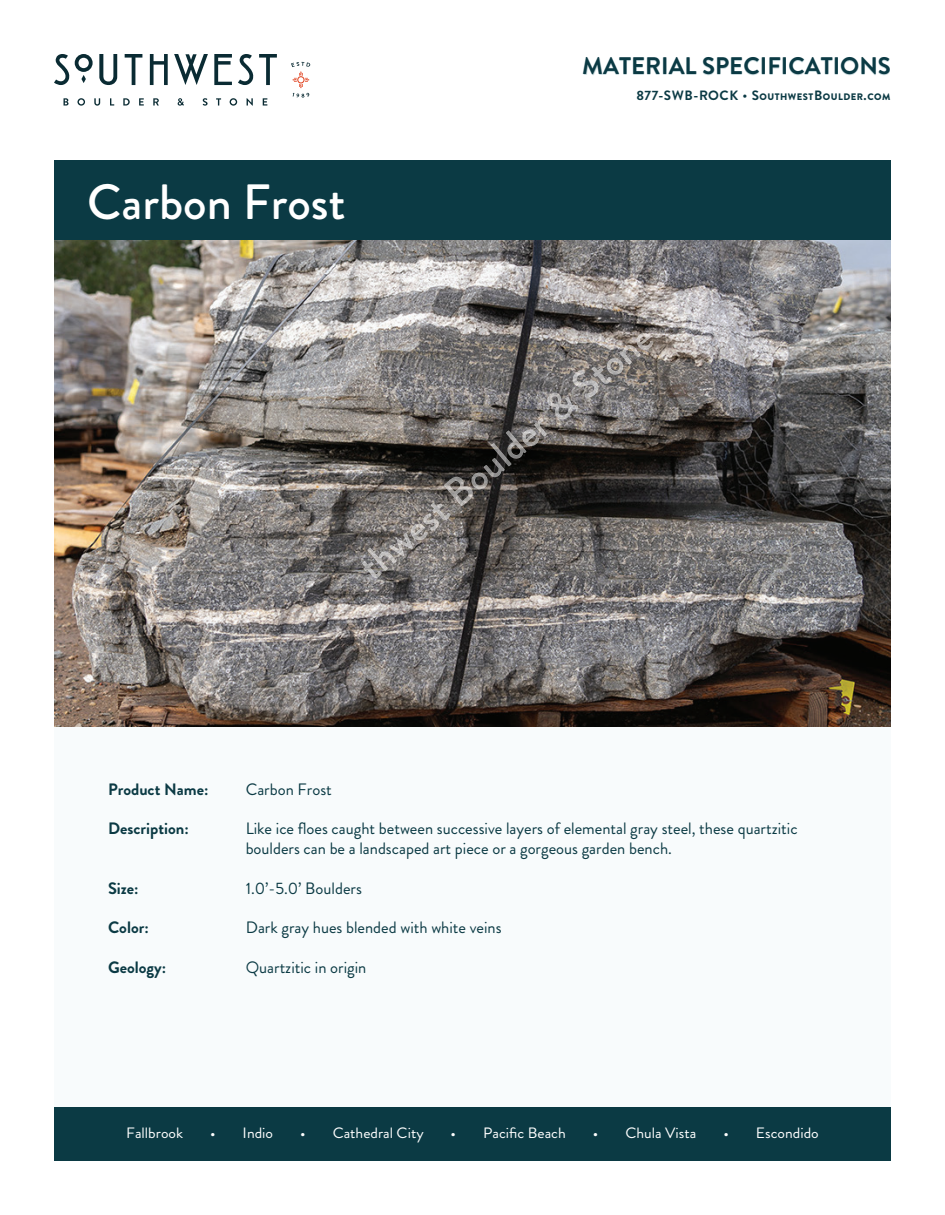
<style>
.page{position:relative;width:945px;height:1215px;background:#fff}
.page>*{position:absolute;margin:0;border:0;box-sizing:border-box;transform-origin:0 0}
.t1{font:500 49.5px "Brandon Grotesque";color:#fff}
.t2{font:700 24px "Brandon Grotesque";color:#0b3a44}
.t3{font:16.5px/19.8px "Brandon Grotesque";color:#0b3a44}
.t4{font:700 16.5px "Brandon Grotesque";color:#0b3a44}
.t5{font:15px "Brandon Grotesque";color:#fff;scale:1.04 1}
.t6{font:900 9.45px "Brandon Grotesque";letter-spacing:.05em;color:#0b3a44}
.s1{font-weight:700;font-size:13.5px}
.s2{font-weight:500;font-size:13.5px}
</style>
<div class="page">
<div style="left:54px;top:727px;width:837px;height:380px;background:#f8fbfc"></div>
<div style="left:54px;top:1107px;width:837px;height:54px;background:#0b3a44"></div>
<div style="left:54px;top:160px;width:837px;height:81px;background:#0b3a44"></div>
<svg style="left:291px;top:62px;width:19px;height:36px"></svg>
<svg style="left:64px;top:98px;width:5px;height:8px"></svg>
<svg style="left:77px;top:98px;width:8px;height:8px"></svg>
<svg style="left:94px;top:98px;width:6px;height:8px"></svg>
<svg style="left:110px;top:98px;width:4px;height:8px"></svg>
<svg style="left:123px;top:98px;width:7px;height:8px"></svg>
<svg style="left:139px;top:98px;width:5px;height:8px"></svg>
<svg style="left:153px;top:98px;width:6px;height:8px"></svg>
<svg style="left:178px;top:98px;width:6px;height:8px"></svg>
<svg style="left:203px;top:98px;width:5px;height:8px"></svg>
<svg style="left:216px;top:98px;width:5px;height:8px"></svg>
<svg style="left:230px;top:98px;width:7px;height:8px"></svg>
<svg style="left:247px;top:98px;width:6px;height:8px"></svg>
<svg style="left:263px;top:98px;width:4px;height:8px"></svg>
<svg style="left:238px;top:54px;width:15px;height:31px"></svg>
<svg style="left:214px;top:54px;width:18px;height:31px"></svg>
<svg style="left:259px;top:54px;width:18px;height:31px"></svg>
<svg style="left:150px;top:54px;width:18px;height:31px"></svg>
<svg style="left:99px;top:54px;width:18px;height:31px"></svg>
<svg style="left:54px;top:54px;width:15px;height:31px"></svg>
<svg style="left:75px;top:54px;width:18px;height:29px"></svg>
<svg style="left:125px;top:54px;width:17px;height:31px"></svg>
<svg style="left:174px;top:54px;width:34px;height:31px"></svg>
<img style="left:54px;top:241px;width:837px;height:486px">
<svg style="left:362px;top:333px;width:291px;height:245px"></svg>
<h2 class="t2" style="left:582px;top:49px;width:310px">MATERIAL SPECIFICATIONS</h2>
<h1 class="t1" style="left:87px;top:168px;width:260px">Carbon Frost</h1>
<p class="t6" style="left:637px;top:90px;width:256px"><span class="s1">877-SWB-ROCK</span> <span class="s2">•</span> <span class="s1">S</span>OUTHWEST<span class="s1">B</span>OULDER<span class="s1">.</span>COM</p>
<p class="t4" style="left:108px;top:777px;width:102px">Product Name:</p>
<p class="t4" style="left:108px;top:817px;width:82px">Description:</p>
<p class="t4" style="left:108px;top:876px;width:32px">Size:</p>
<p class="t4" style="left:108px;top:916px;width:42px">Color:</p>
<p class="t4" style="left:108px;top:956px;width:60px">Geology:</p>
<p class="t3" style="left:246px;top:779px;width:88px">Carbon Frost</p>
<p class="t3" style="left:246px;top:819px;width:554px">Like ice floes caught between successive layers of elemental gray steel, these quartzitic boulders can be a landscaped art piece or a gorgeous garden bench.</p>
<p class="t3" style="left:246px;top:878px;width:118px">1.0’-5.0’ Boulders</p>
<p class="t3" style="left:246px;top:918px;width:257px">Dark gray hues blended with white veins</p>
<p class="t3" style="left:246px;top:958px;width:122px">Quartzitic in origin</p>
<p class="t5" style="left:126px;top:1122px;width:56px">Fallbrook</p>
<p class="t5" style="left:210px;top:1122px;width:62px">• Indio</p>
<p class="t5" style="left:300px;top:1122px;width:120px">• Cathedral City</p>
<p class="t5" style="left:451px;top:1122px;width:112px">• Pacific Beach</p>
<p class="t5" style="left:593px;top:1122px;width:101px">• Chula Vista</p>
<p class="t5" style="left:723px;top:1122px;width:93px">• Escondido</p>
</div>
